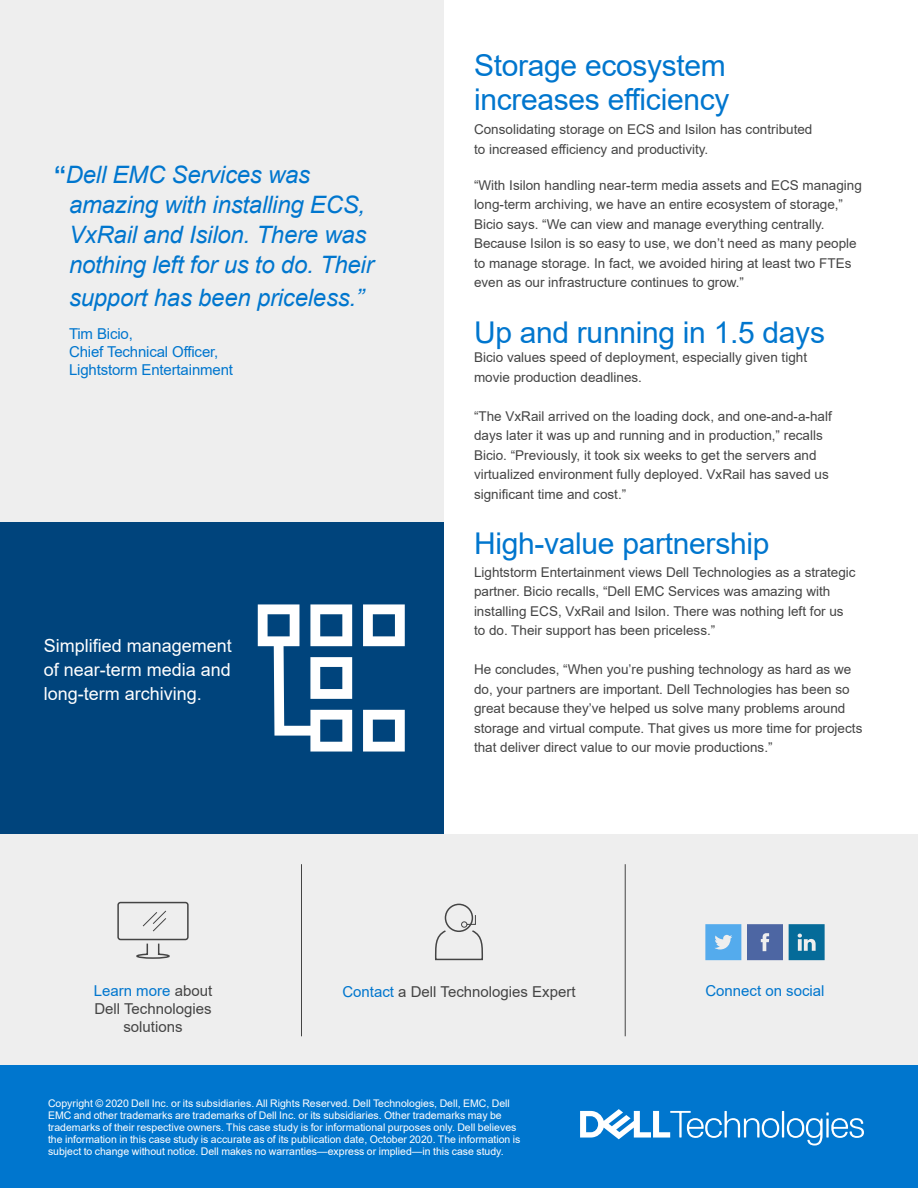
<style>
.page{position:relative;width:918px;height:1188px;background:#fff}
.page>*{position:absolute;margin:0;border:0;box-sizing:border-box;transform-origin:0 0}
.t1{font:30px/34.5px "Arial";letter-spacing:-.01em;color:#0076ce}
.t2{font:italic 24px/30px "Arial";letter-spacing:-.01em;color:#0076ce}
.t3{font:18px/24px "Arial";color:#fff;text-align:justify}
.t4{font:15px/18px "Arial";letter-spacing:-.01em;color:#0076ce}
.t5{font:15px/18px "Arial";color:#444;text-align:center}
.t6{font:13.5px/19.5px "Arial";color:#444}
.t7{font:10.5px/12px "Arial";color:#fff}
.s1{font-weight:700;font-style:normal}
.s2{color:#444}
.s3{color:#0076ce}
</style>
<div class="page">
<div style="left:0;top:834px;width:918px;height:231px;background:#eee"></div>
<hr style="left:301px;top:864px;width:1px;height:172px;background:#444">
<hr style="left:625px;top:864px;width:1px;height:172px;background:#444">
<div style="left:117px;top:902px;width:72px;height:38px;border:2px solid #444;border-radius:2px"></div>
<svg style="left:142px;top:910px;width:24px;height:22px"></svg>
<svg style="left:136px;top:943px;width:34px;height:16px"></svg>
<svg style="left:747px;top:924px;width:36px;height:36px"></svg>
<svg style="left:705px;top:924px;width:36px;height:36px"></svg>
<svg style="left:789px;top:924px;width:36px;height:36px"></svg>
<div style="left:0;top:1065px;width:918px;height:123px;background:#0076ce"></div>
<svg style="left:580px;top:1109px;width:284px;height:37px"></svg>
<div style="left:445px;top:904px;width:28px;height:28px;border:2px solid #444;border-radius:50%"></div>
<svg style="left:435px;top:914px;width:48px;height:47px"></svg>
<div style="left:0;top:522px;width:444px;height:312px;background:#00447c"></div>
<div style="left:0;top:0;width:444px;height:522px;background:#eee"></div>
<svg style="left:363px;top:710px;width:42px;height:42px"></svg>
<svg style="left:363px;top:604px;width:42px;height:42px"></svg>
<svg style="left:258px;top:604px;width:94px;height:148px"></svg>
<h2 class="t2" style="left:69px;top:160px;width:306px;text-indent:-15px"><span class="s1">“</span>Dell EMC Services was amazing with installing ECS,<br>VxRail and Isilon. There was nothing left for us to do. Their</h2>
<h2 class="t2" style="left:69px;top:283px;width:296px">support has been priceless.”</h2>
<p class="t4" style="left:69px;top:324px;width:166px">Tim Bicio,<br>Chief Technical Officer,<br>Lightstorm Entertainment</p>
<h3 class="t3" style="left:44px;top:634px;width:190px">Simplified management of near-term media and long-term archiving.</h3>
<h1 class="t1" style="left:474px;top:48px;width:257px">Storage ecosystem increases efficiency</h1>
<p class="t6" style="left:474px;top:120px;width:340px">Consolidating storage on ECS and Isilon has contributed to increased efficiency and productivity.</p>
<p class="t6" style="left:474px;top:175px;width:389px">“With Isilon handling near-term media assets and ECS managing long-term archiving, we have an entire ecosystem of storage,” Bicio says. “We can view and manage everything centrally.<br>Because Isilon is so easy to use, we don’t need as many people to manage storage. In fact, we avoided hiring at least two FTEs even as our infrastructure continues to grow.”</p>
<h1 class="t1" style="left:474px;top:315px;width:353px">Up and running in 1.5 days</h1>
<p class="t6" style="left:474px;top:348px;width:335px">Bicio values speed of deployment, especially given tight movie production deadlines.</p>
<p class="t6" style="left:474px;top:406px;width:359px">“The VxRail arrived on the loading dock, and one-and-a-half days later it was up and running and in production,” recalls Bicio. “Previously, it took six weeks to get the servers and virtualized environment fully deployed. VxRail has saved us significant time and cost.”</p>
<h1 class="t1" style="left:474px;top:526px;width:297px">High-value partnership</h1>
<p class="t6" style="left:474px;top:562px;width:383px">Lightstorm Entertainment views Dell Technologies as a strategic partner. Bicio recalls, “Dell EMC Services was amazing with installing ECS, VxRail and Isilon. There was nothing left for us to do. Their support has been priceless.”</p>
<p class="t6" style="left:474px;top:660px;width:390px">He concludes, “When you’re pushing technology as hard as we do, your partners are important. Dell Technologies has been so great because they’ve helped us solve many problems around storage and virtual compute. That gives us more time for projects that deliver direct value to our movie productions.”</p>
<p class="t4" style="left:94px;top:982px;width:120px">Learn more <span class="s2">about</span></p>
<p class="t4" style="left:705px;top:982px;width:121px">Connect on social</p>
<p class="t5" style="left:94px;top:1000px;width:119px">Dell Technologies solutions</p>
<p class="t5" style="left:342px;top:983px;width:235px"><span class="s3">Contact</span> a Dell Technologies Expert</p>
<p class="t7" style="left:48px;top:1097px;width:474px">Copyright © 2020 Dell Inc. or its subsidiaries. All Rights Reserved. Dell Technologies, Dell, EMC, Dell EMC and other trademarks are trademarks of Dell Inc. or its subsidiaries. Other trademarks may be trademarks of their respective owners. This case study is for informational purposes only. Dell believes the information in this case study is accurate as of its publication date, October 2020. The information is subject to change without notice. Dell makes no warranties—express or implied—in this case study.</p>
</div>
